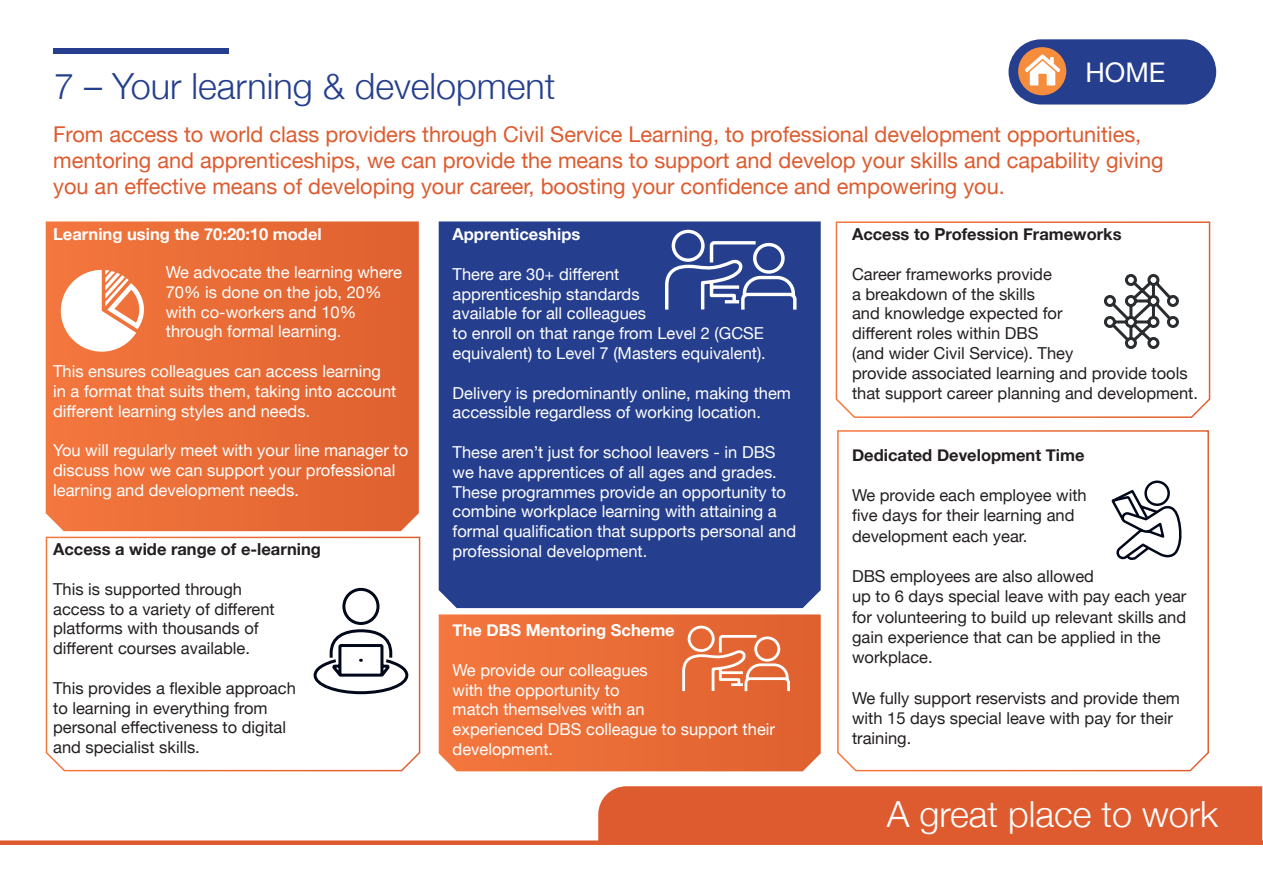
<style>
.page{position:relative;width:1263px;height:893px;background:#fff}
.page>*{position:absolute;margin:0;border:0;box-sizing:border-box;transform-origin:0 0}
.t1{font:300 36px "Helvetica Neue";color:#253f8e}
.t2{font:300 36px "Helvetica Neue";color:#fff}
.t3{font:27px "Helvetica Neue";color:#fff}
.t4{font:21.75px/26.1px "Helvetica Neue";color:#dd5b2f}
.t5{font:16.5px/19.8px "Helvetica Neue";color:#fff}
.t6{font:16.5px/20.2px "Helvetica Neue";color:#231f20}
.t7{font:700 16.5px "Helvetica Neue";color:#231f20}
.t8{font:700 16.5px "Helvetica Neue";color:#fff}
</style>
<div class="page">
<div style="left:1008px;top:39px;width:208px;height:66px;background:#253f8e;border-radius:33px"></div>
<div style="left:1018px;top:47px;width:48px;height:48px;background:#f68d3c;border-radius:50%"></div>
<svg style="left:1025px;top:54px;width:35px;height:31px"></svg>
<svg style="left:439px;top:614px;width:382px;height:157px;background:#e96e38"></svg>
<svg style="left:45px;top:536px;width:376px;height:236px"></svg>
<div style="left:439px;top:221px;width:382px;height:387px;background:#253f8e"></div>
<svg style="left:46px;top:221px;width:373px;height:310px;background:#e86b36"></svg>
<div style="left:296px;top:591px;width:118px;height:145px;background:#fff"></div>
<div style="left:0;top:840px;width:1263px;height:5px;background:#dd5b2f"></div>
<div style="left:598px;top:786px;width:664px;height:55px;background:#dd5b2f"></div>
<svg style="left:314px;top:629px;width:94px;height:65px"></svg>
<div style="left:342px;top:588px;width:37px;height:37px;border:3px solid #00081a;border-radius:50%"></div>
<svg style="left:665px;top:230px;width:131px;height:80px"></svg>
<hr style="left:725px;top:300px;width:14px;height:3px;background:#fff">
<svg style="left:61px;top:270px;width:83px;height:82px"></svg>
<svg style="left:682px;top:626px;width:108px;height:65px;background:#e8855d"></svg>
<div style="left:53px;top:49px;width:176px;height:5px;background:#253f8e"></div>
<svg style="left:835px;top:221px;width:376px;height:197px"></svg>
<svg style="left:837px;top:430px;width:372px;height:342px"></svg>
<h2 class="t3" style="left:1085px;top:53px;width:82px">HOME</h2>
<p class="t1" style="left:54px;top:58px;width:503px">7 – Your learning &amp; development</p>
<p class="t4" style="left:53px;top:122px;width:1112px">From access to world class providers through Civil Service Learning, to professional development opportunities, mentoring and apprenticeships, we can provide the means to support and develop your skills and capability giving you an effective means of developing your career, boosting your confidence and empowering you.</p>
<p class="t8" style="left:53px;top:221px;width:270px">Learning using the 70:20:10 model</p>
<p class="t5" style="left:166px;top:263px;width:238px">We advocate the learning where<br>70% is done on the job, 20% with co-workers and 10% through formal learning.</p>
<p class="t5" style="left:53px;top:362px;width:345px">This ensures colleagues can access learning in a format that suits them, taking into account different learning styles and needs.</p>
<p class="t5" style="left:53px;top:441px;width:357px">You will regularly meet with your line manager to discuss how we can support your professional learning and development needs.</p>
<p class="t8" style="left:453px;top:221px;width:129px">Apprenticeships</p>
<p class="t5" style="left:453px;top:265px;width:315px">There are 30+ different<br>apprenticeship standards<br>available for all colleagues<br>to enroll on that range from Level 2 (GCSE equivalent) to Level 7 (Masters equivalent).</p>
<p class="t5" style="left:453px;top:384px;width:340px">Delivery is predominantly online, making them accessible regardless of working location.</p>
<p class="t5" style="left:453px;top:443px;width:345px">These aren’t just for school leavers - in DBS we have apprentices of all ages and grades.<br>These programmes provide an opportunity to combine workplace learning with attaining a formal qualification that supports personal and professional development.</p>
<p class="t7" style="left:852px;top:221px;width:271px">Access to Profession Frameworks</p>
<p class="t6" style="left:852px;top:265px;width:348px">Career frameworks provide<br>a breakdown of the skills<br>and knowledge expected for<br>different roles within DBS<br>(and wider Civil Service). They<br>provide associated learning and provide tools that support career planning and development.</p>
<p class="t7" style="left:852px;top:442px;width:234px">Dedicated Development Time</p>
<p class="t6" style="left:852px;top:486px;width:236px">We provide each employee with five days for their learning and development each year.</p>
<p class="t6" style="left:852px;top:567px;width:336px">DBS employees are also allowed<br>up to 6 days special leave with pay each year for volunteering to build up relevant skills and gain experience that can be applied in the workplace.</p>
<p class="t6" style="left:852px;top:689px;width:329px">We fully support reservists and provide them with 15 days special leave with pay for their training.</p>
<p class="t7" style="left:53px;top:536px;width:269px">Access a wide range of e-learning</p>
<p class="t6" style="left:53px;top:580px;width:223px;line-height:19.8px">This is supported through access to a variety of different platforms with thousands of different courses available.</p>
<p class="t6" style="left:53px;top:679px;width:244px;line-height:19.8px">This provides a flexible approach to learning in everything from personal effectiveness to digital and specialist skills.</p>
<p class="t8" style="left:453px;top:617px;width:224px">The DBS Mentoring Scheme</p>
<p class="t5" style="left:453px;top:661px;width:324px">We provide our colleagues<br>with the opportunity to<br>match themselves with an<br>experienced DBS colleague to support their development.</p>
<p class="t2" style="left:887px;top:785px;width:333px">A great place to work</p>
</div>
